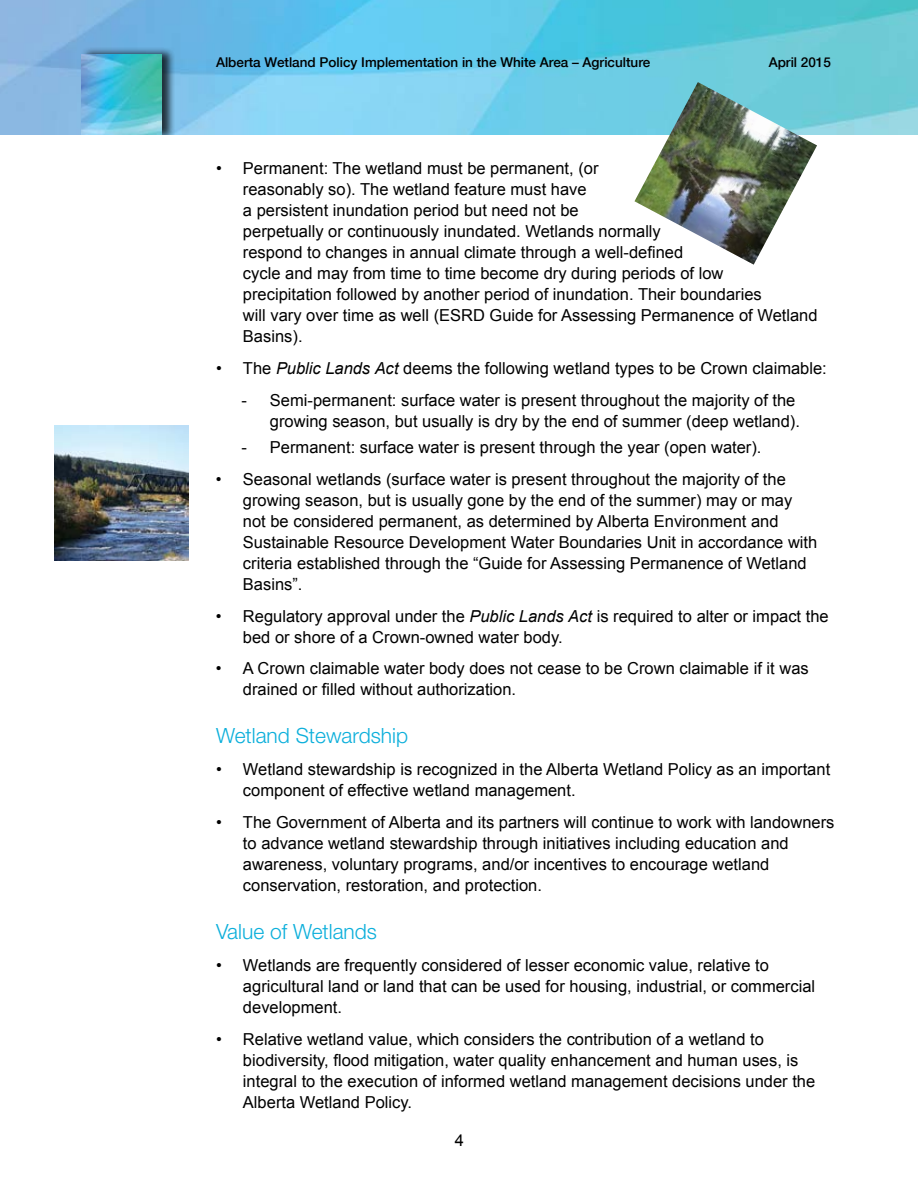
<style>
.page{position:relative;width:918px;height:1188px;background:#fff}
.page>*{position:absolute;margin:0;border:0;box-sizing:border-box;transform-origin:0 0}
.t1{font:300 21px "Helvetica Neue LT Std";color:#0cafdb}
.t2{font:16.5px/21px "Arial";color:#000}
.t3{font:500 13.5px "Helvetica Neue";color:#000}
.s1{font-style:italic}
</style>
<div class="page">
<img style="left:0;top:0;width:918px;height:135px">
<div style="left:81px;top:47px;width:95px;height:95px;background:#000;opacity:.75"></div>
<img style="left:81px;top:54px;width:81px;height:81px">
<div style="left:54px;top:135px;width:128px;height:9px;background:#fff"></div>
<img style="left:634px;top:82px;width:183px;height:183px">
<img style="left:54px;top:426px;width:135px;height:135px">
<p class="t3" style="left:216px;top:51px;width:436px">Alberta Wetland Policy Implementation in the White Area – Agriculture</p>
<p class="t3" style="left:769px;top:51px;width:64px">April 2015</p>
<p class="t2" style="left:243px;top:158px;width:576px;text-indent:-27px">• Permanent: The wetland must be permanent, (or<br>reasonably so). The wetland feature must have<br>a persistent inundation period but need not be<br>perpetually or continuously inundated. Wetlands normally<br>respond to changes in annual climate through a well-defined<br>cycle and may from time to time become dry during periods of low<br>precipitation followed by another period of inundation. Their boundaries<br>will vary over time as well (ESRD Guide for Assessing Permanence of Wetland Basins).</p>
<p class="t2" style="left:216px;top:358px;width:612px">• The <span class="s1">Public Lands Act</span> deems the following wetland types to be Crown claimable:</p>
<p class="t2" style="left:241px;top:390px;width:560px;text-align:right">- Semi-permanent: surface water is present throughout the majority of the growing season, but usually is dry by the end of summer (deep wetland).</p>
<p class="t2" style="left:241px;top:437px;width:522px">- Permanent: surface water is present through the year (open water).</p>
<p class="t2" style="left:243px;top:469px;width:576px;text-indent:-27px">• Seasonal wetlands (surface water is present throughout the majority of the growing season, but is usually gone by the end of the summer) may or may not be considered permanent, as determined by Alberta Environment and Sustainable Resource Development Water Boundaries Unit in accordance with criteria established through the “Guide for Assessing Permanence of Wetland Basins”.</p>
<p class="t2" style="left:243px;top:606px;width:587px;text-indent:-27px">• Regulatory approval under the <span class="s1">Public Lands Act</span> is required to alter or impact the bed or shore of a Crown-owned water body.</p>
<p class="t2" style="left:243px;top:658px;width:567px;text-indent:-27px">• A Crown claimable water body does not cease to be Crown claimable if it was drained or filled without authorization.</p>
<p class="t1" style="left:216px;top:723px;width:194px">Wetland Stewardship</p>
<p class="t2" style="left:243px;top:759px;width:589px;text-indent:-27px">• Wetland stewardship is recognized in the Alberta Wetland Policy as an important component of effective wetland management.</p>
<p class="t2" style="left:243px;top:812px;width:593px;text-indent:-27px">• The Government of Alberta and its partners will continue to work with landowners to advance wetland stewardship through initiatives including education and awareness, voluntary programs, and/or incentives to encourage wetland conservation, restoration, and protection.</p>
<p class="t1" style="left:216px;top:919px;width:163px">Value of Wetlands</p>
<p class="t2" style="left:243px;top:955px;width:574px;text-indent:-27px">• Wetlands are frequently considered of lesser economic value, relative to agricultural land or land that can be used for housing, industrial, or commercial development.</p>
<p class="t2" style="left:243px;top:1028px;width:574px;text-indent:-27px">• Relative wetland value, which considers the contribution of a wetland to biodiversity, flood mitigation, water quality enhancement and human uses, is integral to the execution of informed wetland management decisions under the Alberta Wetland Policy.</p>
<p class="t2" style="left:455px;top:1130px;width:11px">4</p>
</div>
